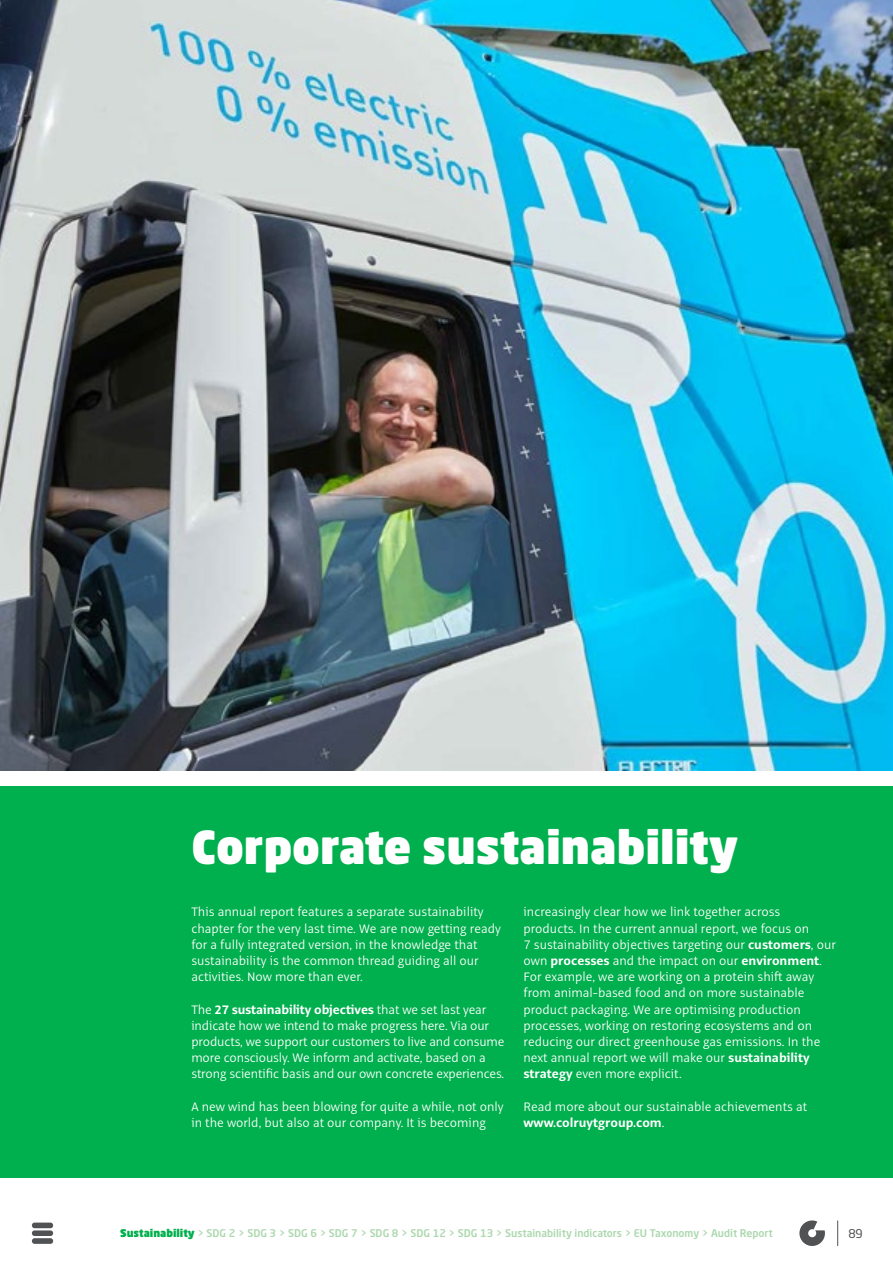
<style>
.page{position:relative;width:893px;height:1263px;background:#fff}
.page>*{position:absolute;margin:0;border:0;box-sizing:border-box;transform-origin:0 0}
.t1{font:900 45px "Neo Sans Std";color:#fff}
.t2{font:300 13.5px/16.2px "Alto Pro";color:#fff}
.t3{font:12px "Neo Sans Std";color:#515254}
.t4{font:500 10.5px "Neo Sans Std";color:#acd8ae}
.s1{font-weight:700}
.s2{font-weight:900;color:#00af4d}
</style>
<div class="page">
<svg style="left:799px;top:1220px;width:26px;height:26px"></svg>
<svg style="left:837px;top:1221px;width:1px;height:24px"></svg>
<img style="left:0;top:0;width:893px;height:770px">
<div style="left:0;top:787px;width:893px;height:391px;background:#00af4d"></div>
<div style="left:32px;top:1230px;width:21px;height:6px;background:#515254;border-radius:3px"></div>
<div style="left:32px;top:1222px;width:21px;height:6px;background:#515254;border-radius:3px"></div>
<div style="left:32px;top:1238px;width:21px;height:6px;background:#515254;border-radius:3px"></div>
<h1 class="t1" style="left:191px;top:817px;width:548px">Corporate sustainability</h1>
<p class="t2" style="left:191px;top:904px;width:311px">This annual report features a separate sustainability chapter for the very last time. We are now getting ready for a fully integrated version, in the knowledge that sustainability is the common thread guiding all our activities. Now more than ever.</p>
<p class="t2" style="left:191px;top:1001px;width:315px">The <span class="s1">27 sustainability objectives</span> that we set last year indicate how we intend to make progress here. Via our products, we support our customers to live and consume more consciously. We inform and activate, based on a strong scientific basis and our own concrete experiences.</p>
<p class="t2" style="left:191px;top:1098px;width:314px">A new wind has been blowing for quite a while, not only in the world, but also at our company. It is becoming</p>
<p class="t2" style="left:523px;top:904px;width:314px">increasingly clear how we link together across products. In the current annual report, we focus on<br>7 sustainability objectives targeting our <span class="s1">customers</span>, our own <span class="s1">processes</span> and the impact on our <span class="s1">environment</span>.<br>For example, we are working on a protein shift away from animal-based food and on more sustainable product packaging. We are optimising production processes, working on restoring ecosystems and on reducing our direct greenhouse gas emissions. In the next annual report we will make our <span class="s1">sustainability strategy</span> even more explicit.</p>
<p class="t2" style="left:523px;top:1098px;width:285px">Read more about our sustainable achievements at <span class="s1">www.colruytgroup.com</span>.</p>
<p class="t4" style="left:120px;top:1226px;width:654px"><span class="s2">Sustainability</span> &gt; SDG 2 &gt; SDG 3 &gt; SDG 6 &gt; SDG 7 &gt; SDG 8 &gt; SDG 12 &gt; SDG 13 &gt; Sustainability indicators &gt; EU Taxonomy &gt; Audit Report</p>
<p class="t3" style="left:848px;top:1226px;width:16px">89</p>
</div>
